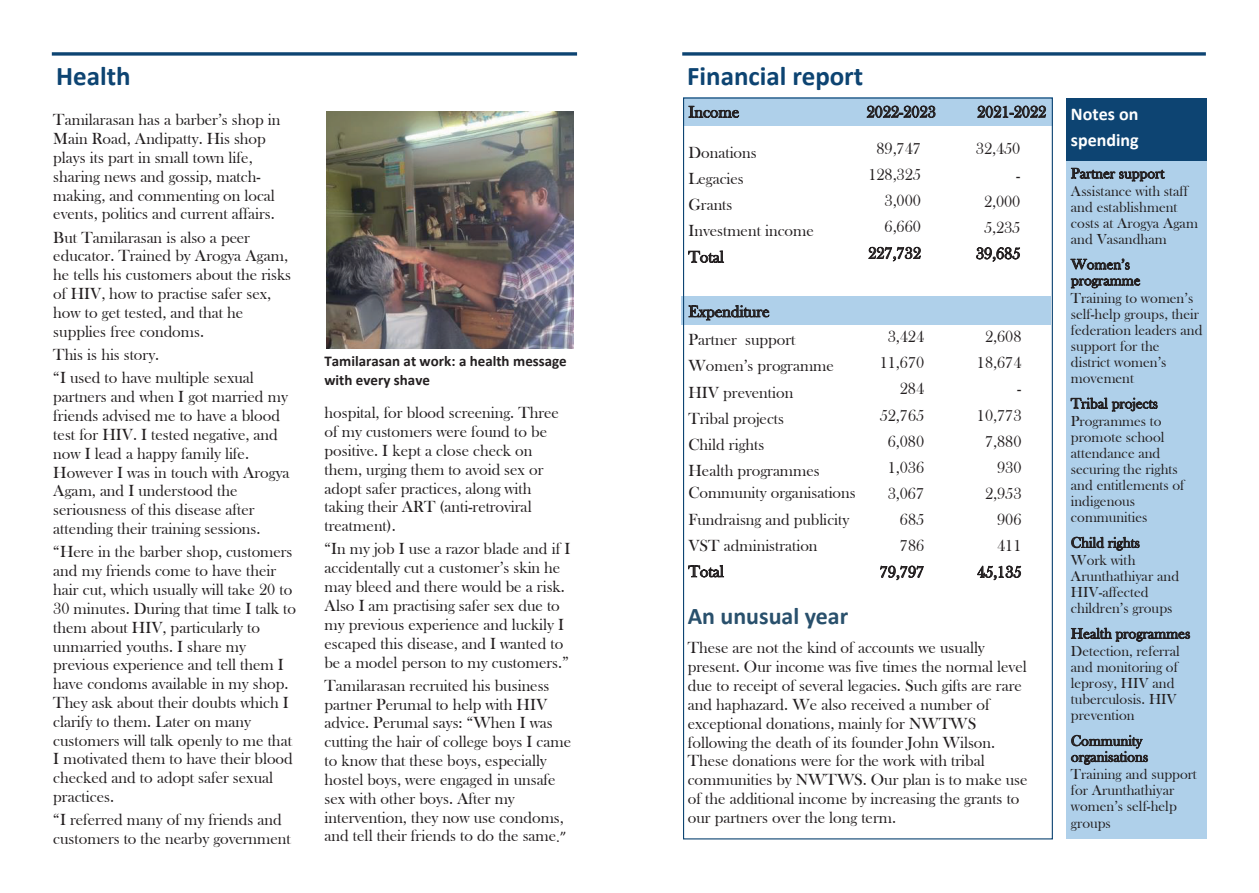
<style>
.page{position:relative;width:1259px;height:893px;background:#fff}
.page>*{position:absolute;margin:0;border:0;box-sizing:border-box;transform-origin:0 0}
.t1{font:700 27px "Calibri";color:#0d4472}
.t2{font:700 24px "Calibri";color:#29506c}
.t3{font:700 18px/26.1px "Calibri";color:#fff}
.t4{font:16.65px "Bask Old Face";color:#231f20}
.t5{font:16.5px/26.1px "Bask Old Face";color:#231f20}
.t6{font:15px/16px "Bask Old Face";color:#231f20}
.t7{font:700 15px/18.3px "Calibri";color:#231f20}
.s1{font-family:"Calibri";font-size:15px}
</style>
<div class="page">
<svg style="left:52px;top:52px;width:525px;height:4px;background:#326087"></svg>
<img style="left:326px;top:112px;width:248px;height:237px">
<div style="left:682px;top:97px;width:370px;height:29px;background:#afd0ea"></div>
<div style="left:681px;top:296px;width:370px;height:28px;background:#afd0ea"></div>
<div style="left:1066px;top:98px;width:141px;height:64px;background:#0d4472"></div>
<svg style="left:682px;top:52px;width:523px;height:4px;background:#326087"></svg>
<div style="left:1066px;top:162px;width:141px;height:677px;background:#afd0ea"></div>
<h1 class="t1" style="left:56px;top:57px;width:76px">Health</h1>
<p class="t5" style="left:53px;top:111px;width:229px;line-height:18.8px">Tamilarasan has a barber’s shop in Main Road, Andipatty. His shop plays its part in small town life, sharing news and gossip, match&shy;making, and commenting on local events, politics and current affairs.</p>
<p class="t5" style="left:53px;top:224px;width:198px">But Tamilarasan is also a peer</p>
<p class="t4" style="left:53px;top:247px;width:236px">educator. Trained by Arogya Agam,</p>
<p class="t5" style="left:53px;top:266px;width:239px;line-height:18.9px">he tells his customers about the risks of HIV, how to practise safer sex, how to get tested, and that he supplies free condoms.</p>
<p class="t5" style="left:53px;top:343px;width:202px;line-height:23.2px">This is his story.<br>“I used to have multiple sexual</p>
<p class="t5" style="left:53px;top:388px;width:236px;line-height:18.9px">partners and when I got married my friends advised me to have a blood</p>
<p class="t4" style="left:53px;top:425px;width:226px">test for HIV. I tested negative, and</p>
<p class="t5" style="left:53px;top:444px;width:238px;line-height:18.9px">now I lead a happy family life.<br>However I was in touch with Arogya<br>Agam, and I understood the seriousness of this disease after attending their training sessions.</p>
<p class="t5" style="left:53px;top:543px;width:240px;line-height:18.8px">“Here in the barber shop, customers and my friends come to have their hair cut, which usually will take 20 to</p>
<p class="t4" style="left:53px;top:599px;width:244px">30 minutes. During that time I talk to</p>
<p class="t5" style="left:53px;top:618px;width:241px;line-height:18.9px">them about HIV, particularly to unmarried youths. I share my previous experience and tell them I have condoms available in my shop.<br>They ask about their doubts which I clarify to them. Later on many customers will talk openly to me that<br>I motivated them to have their blood checked and to adopt safer sexual practices.</p>
<p class="t5" style="left:53px;top:811px;width:239px;line-height:18.8px">“I referred many of my friends and customers to the nearby government</p>
<p class="t7" style="left:324px;top:352px;width:244px">Tamilarasan at work: a health message with every shave</p>
<p class="t5" style="left:324px;top:400px;width:236px">hospital, for blood screening. Three</p>
<p class="t4" style="left:324px;top:422px;width:224px">of my customers were found to be</p>
<p class="t5" style="left:324px;top:442px;width:220px;line-height:18.8px">positive. I kept a close check on them, urging them to avoid sex or adopt safer practices, along with taking their ART (anti-retroviral treatment).</p>
<p class="t5" style="left:324px;top:540px;width:247px;line-height:18.9px">“In my job I use a razor blade and if I accidentally cut a customer’s skin he may bleed and there would be a risk.</p>
<p class="t4" style="left:324px;top:596px;width:237px">Also I am practising safer sex due to</p>
<p class="t5" style="left:324px;top:615px;width:246px;line-height:18.8px">my previous experience and luckily I escaped this disease, and I wanted to be a model person to my customers.”</p>
<p class="t5" style="left:324px;top:676px;width:248px;line-height:18.9px">Tamilarasan recruited his business partner Perumal to help with HIV advice. Perumal says: “When I was cutting the hair of college boys I came to know that these boys, especially hostel boys, were engaged in unsafe sex with other boys. After my intervention, they now use condoms, and tell their friends to do the same<span class="s1">.”</span></p>
<h1 class="t1" style="left:687px;top:57px;width:178px">Financial report</h1>
<p class="t5" style="left:688px;top:99px;width:52px">Income</p>
<p class="t5" style="left:866px;top:99px;width:71px">2022-2023</p>
<p class="t5" style="left:977px;top:99px;width:71px">2021-2022</p>
<p class="t5" style="left:688px;top:140px;width:127px">Donations<br>Legacies<br>Grants<br>Investment income<br>Total</p>
<p class="t5" style="left:868px;top:136px;width:54px;text-align:right">89,747<br>128,325<br>3,000<br>6,660</p>
<p class="t4" style="left:868px;top:244px;width:54px">227,732</p>
<p class="t5" style="left:976px;top:136px;width:46px;text-align:right">32,450 -<br>2,000<br>5,235</p>
<p class="t4" style="left:976px;top:244px;width:46px">39,685</p>
<p class="t5" style="left:688px;top:297px;width:108px;line-height:28.5px">Expenditure<br>Partner support</p>
<p class="t5" style="left:688px;top:353px;width:147px">Women’s programme<br>HIV prevention<br>Tribal projects<br>Child rights<br>Health programmes</p>
<p class="t5" style="left:688px;top:480px;width:169px">Community organisations<br>Fundraisng and publicity<br>VST administration<br>Total</p>
<p class="t5" style="left:879px;top:324px;width:46px;text-align:right">3,424<br>11,670<br>284<br>52,765<br>6,080<br>1,036<br>3,067<br>685<br>786<br>79,797</p>
<p class="t5" style="left:977px;top:324px;width:46px;text-align:right">2,608<br>18,674 -<br>10,773<br>7,880<br>930<br>2,953<br>906<br>411<br>45,135</p>
<h2 class="t2" style="left:688px;top:599px;width:162px">An unusual year</h2>
<p class="t5" style="left:688px;top:639px;width:341px;line-height:18.8px">These are not the kind of accounts we usually present. Our income was five times the normal level due to receipt of several legacies. Such gifts are rare and haphazard. We also received a number of exceptional donations, mainly for NWTWS following the death of its founder John Wilson.<br>These donations were for the work with tribal communities by NWTWS. Our plan is to make use of the additional income by increasing the grants to our partners over the long term.</p>
<p class="t3" style="left:1071px;top:100px;width:69px">Notes on spending</p>
<p class="t6" style="left:1071px;top:165px;width:118px;line-height:17.7px">Partner support<br>Assistance with staff</p>
<p class="t6" style="left:1071px;top:199px;width:129px">and establishment costs at Arogya Agam and Vasandham</p>
<p class="t6" style="left:1071px;top:256px;width:71px">Women’s programme</p>
<p class="t6" style="left:1071px;top:290px;width:133px">Training to women’s self-help groups, their federation leaders and support for the district women’s movement</p>
<p class="t6" style="left:1071px;top:395px;width:92px;line-height:17.7px">Tribal projects<br>Programmes to</p>
<p class="t6" style="left:1071px;top:429px;width:115px">promote school attendance and securing the rights and entitlements of indigenous communities</p>
<p class="t6" style="left:1071px;top:534px;width:70px;line-height:17.7px">Child rights<br>Work with</p>
<p class="t6" style="left:1071px;top:568px;width:110px">Arunthathiyar and<br>HIV-affected children’s groups</p>
<p class="t6" style="left:1071px;top:625px;width:121px;line-height:17.7px">Health programmes<br>Detection, referral</p>
<p class="t6" style="left:1071px;top:659px;width:109px">and monitoring of leprosy, HIV and tuberculosis. HIV prevention</p>
<p class="t6" style="left:1071px;top:733px;width:79px">Community organisations</p>
<p class="t6" style="left:1071px;top:766px;width:127px">Training and support for Arunthathiyar women’s self-help groups</p>
</div>
